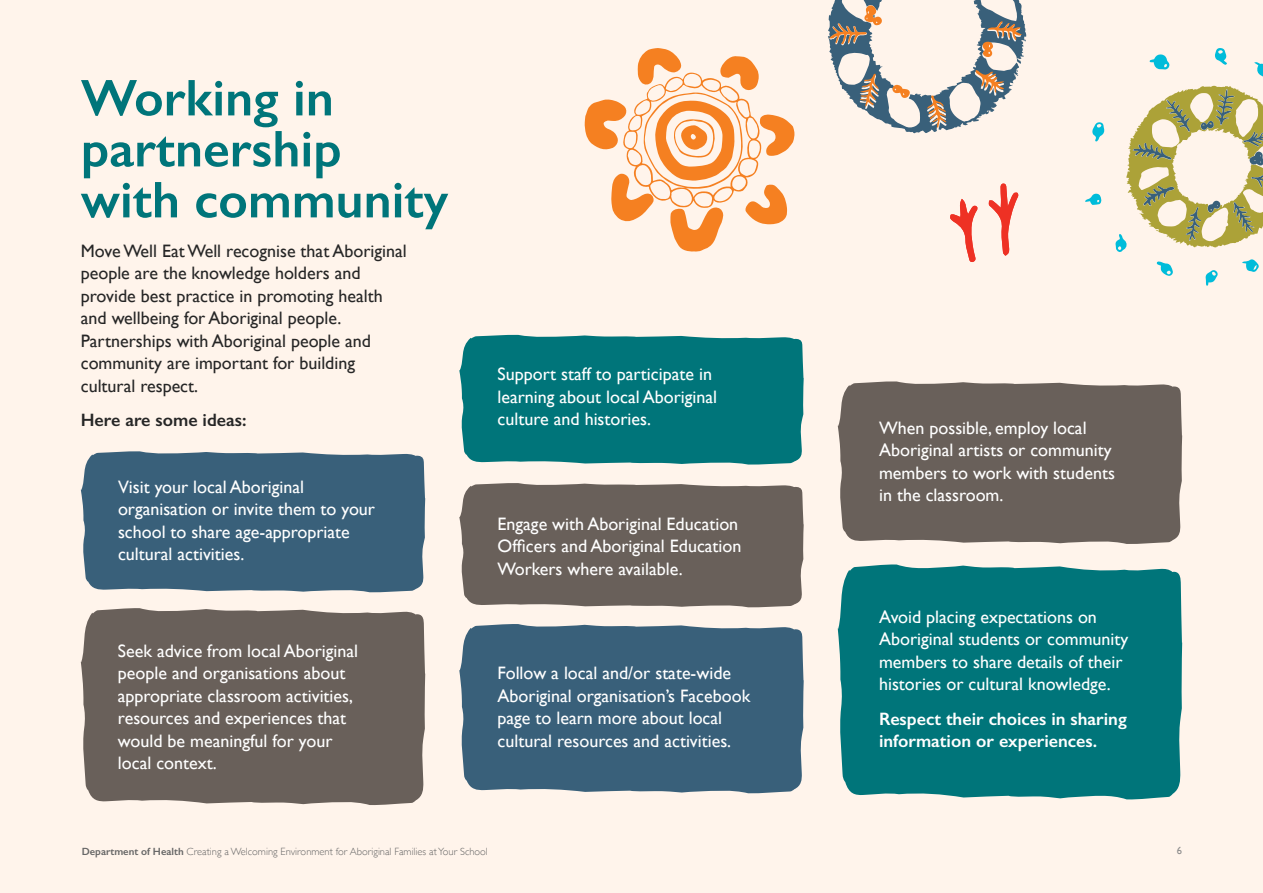
<style>
.page{position:relative;width:1263px;height:893px;background:#fff4eb}
.page>*{position:absolute;margin:0;border:0;box-sizing:border-box;transform-origin:0 0}
.t1{font:600 51.75px/51px "Gill Sans";color:#00757a}
.t2{font:18px/22.5px "Gill Sans";color:#fff}
.t3{font:18px/22.5px "Gill Sans";color:#262626}
.t4{font:600 18px/22.5px "Gill Sans";color:#fff}
.t5{font:600 18px "Gill Sans";color:#262626}
.t6{font:300 10.5px "Gill Sans";color:#666}
.t7{font:10.5px "Gill Sans";color:#8c8c8c}
.s1{font-weight:600}
</style>
<div class="page">
<div style="left:81px;top:451px;width:344px;height:141px;background:#39607a"></div>
<div style="left:459px;top:624px;width:345px;height:169px;background:#39607a"></div>
<div style="left:81px;top:608px;width:344px;height:197px;background:#69605a"></div>
<svg style="left:828px;top:0;width:199px;height:133px"></svg>
<svg style="left:584px;top:48px;width:211px;height:204px"></svg>
<svg style="left:989px;top:183px;width:29px;height:73px"></svg>
<svg style="left:950px;top:199px;width:28px;height:63px"></svg>
<svg style="left:1149px;top:54px;width:21px;height:16px"></svg>
<svg style="left:1254px;top:62px;width:9px;height:15px"></svg>
<svg style="left:1092px;top:122px;width:13px;height:20px"></svg>
<svg style="left:1215px;top:48px;width:12px;height:17px"></svg>
<svg style="left:1156px;top:261px;width:17px;height:15px"></svg>
<svg style="left:1242px;top:259px;width:17px;height:13px"></svg>
<svg style="left:1085px;top:193px;width:16px;height:12px"></svg>
<svg style="left:1205px;top:270px;width:13px;height:16px"></svg>
<svg style="left:1115px;top:85px;width:148px;height:167px"></svg>
<div style="left:459px;top:335px;width:345px;height:130px;background:#00757a"></div>
<div style="left:459px;top:483px;width:345px;height:124px;background:#69605a"></div>
<div style="left:838px;top:564px;width:344px;height:236px;background:#00757a"></div>
<div style="left:838px;top:381px;width:344px;height:163px;background:#69605a"></div>
<h2 class="t1" style="left:81px;top:72px;width:369px">Working in partnership with community</h2>
<p class="t3" style="left:81px;top:239px;width:327px">Move Well Eat Well recognise that Aboriginal people are the knowledge holders and provide best practice in promoting health and wellbeing for Aboriginal people.<br>Partnerships with Aboriginal people and community are important for building cultural respect.</p>
<h3 class="t5" style="left:81px;top:409px;width:167px">Here are some ideas:</h3>
<p class="t2" style="left:118px;top:475px;width:259px">Visit your local Aboriginal organisation or invite them to your school to share age-appropriate cultural activities.</p>
<p class="t2" style="left:118px;top:639px;width:242px">Seek advice from local Aboriginal people and organisations about appropriate classroom activities, resources and experiences that would be meaningful for your local context.</p>
<p class="t2" style="left:498px;top:363px;width:221px">Support staff to participate in learning about local Aboriginal culture and histories.</p>
<p class="t2" style="left:498px;top:512px;width:245px">Engage with Aboriginal Education<br>Officers and Aboriginal Education<br>Workers where available.</p>
<p class="t2" style="left:498px;top:662px;width:254px">Follow a local and/or state-wide Aboriginal organisation’s Facebook page to learn more about local cultural resources and activities.</p>
<p class="t2" style="left:879px;top:416px;width:237px">When possible, employ local<br>Aboriginal artists or community members to work with students in the classroom.</p>
<p class="t2" style="left:879px;top:605px;width:251px">Avoid placing expectations on Aboriginal students or community members to share details of their histories or cultural knowledge.</p>
<p class="t4" style="left:879px;top:707px;width:249px">Respect their choices in sharing information or experiences.</p>
<p class="t6" style="left:82px;top:843px;width:408px"><span class="s1">Department of Health</span> Creating a Welcoming Environment for Aboriginal Families at Your School</p>
<p class="t7" style="left:1177px;top:844px;width:7px">6</p>
</div>
